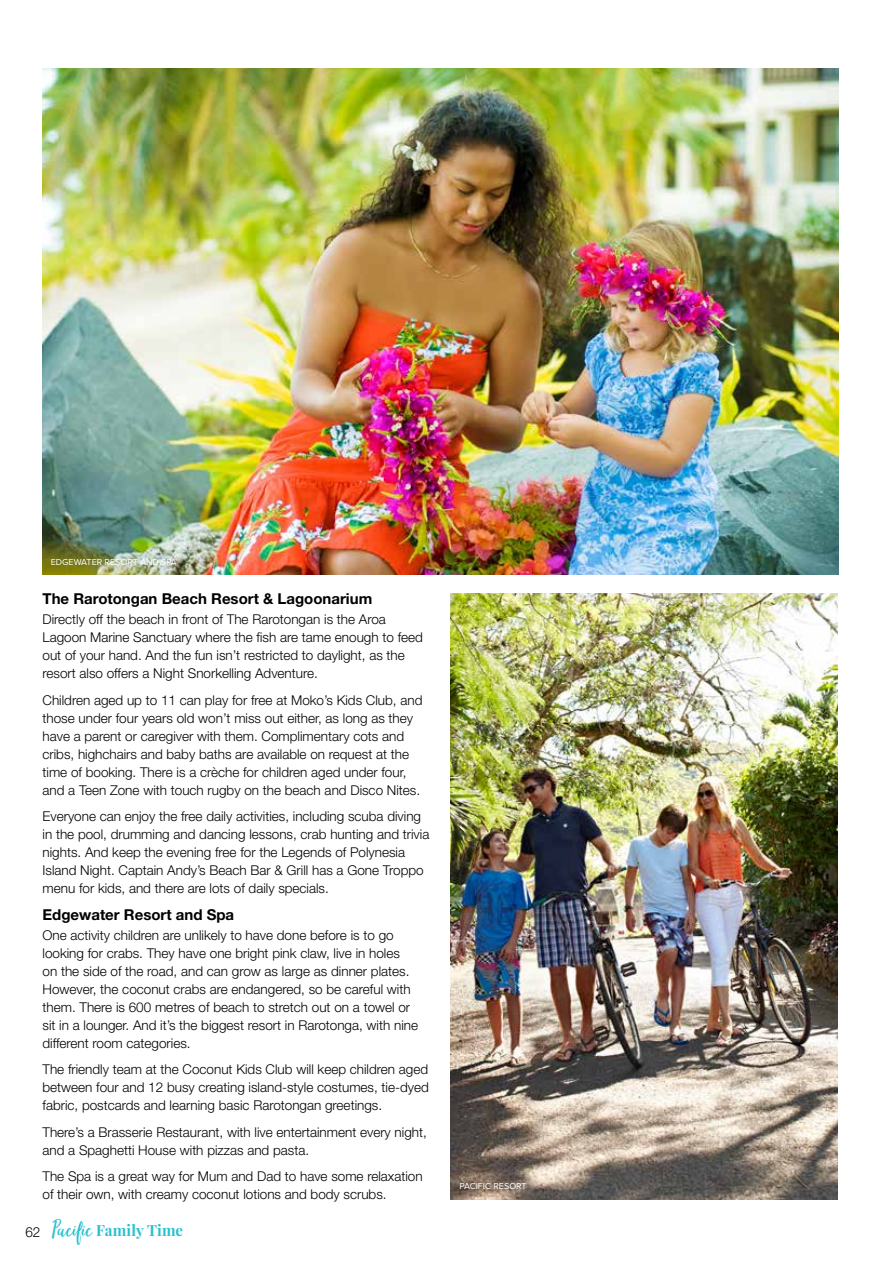
<style>
.page{position:relative;width:893px;height:1263px;background:#fff}
.page>*{position:absolute;margin:0;border:0;box-sizing:border-box;transform-origin:0 0}
.t1{font:700 15.45px "Playfair Display";letter-spacing:.01em;color:#28c0d0}
.t2{font:700 15px "Helvetica Neue LT Std";color:#000}
.t3{font:300 13.5px/18px "Helvetica Neue LT Std";color:#000}
.t4{font:9px "Proxima Nova";color:#fff}
.s1{font-family:"Hello Beautiful";font-weight:400;font-size:27.75px}
</style>
<div class="page">
<img style="left:451px;top:593px;width:387px;height:606px">
<img style="left:43px;top:68px;width:795px;height:507px">
<p class="t4" style="left:51px;top:557px;width:128px">EDGEWATER RESORT AND SPA</p>
<p class="t2" style="left:43px;top:589px;width:331px">The Rarotongan Beach Resort &amp; Lagoonarium</p>
<p class="t3" style="left:43px;top:610px;width:382px">Directly off the beach in front of The Rarotongan is the Aroa Lagoon Marine Sanctuary where the fish are tame enough to feed out of your hand. And the fun isn’t restricted to daylight, as the resort also offers a Night Snorkelling Adventure.</p>
<p class="t3" style="left:43px;top:690px;width:381px">Children aged up to 11 can play for free at Moko’s Kids Club, and those under four years old won’t miss out either, as long as they have a parent or caregiver with them. Complimentary cots and cribs, highchairs and baby baths are available on request at the time of booking. There is a crèche for children aged under four, and a Teen Zone with touch rugby on the beach and Disco Nites.</p>
<p class="t3" style="left:43px;top:807px;width:388px">Everyone can enjoy the free daily activities, including scuba diving in the pool, drumming and dancing lessons, crab hunting and trivia nights. And keep the evening free for the Legends of Polynesia Island Night. Captain Andy’s Beach Bar &amp; Grill has a Gone Troppo menu for kids, and there are lots of daily specials.</p>
<p class="t2" style="left:43px;top:905px;width:193px">Edgewater Resort and Spa</p>
<p class="t3" style="left:43px;top:926px;width:377px">One activity children are unlikely to have done before is to go looking for crabs. They have one bright pink claw, live in holes<br>on the side of the road, and can grow as large as dinner plates.<br>However, the coconut crabs are endangered, so be careful with them. There is 600 metres of beach to stretch out on a towel or sit in a lounger. And it’s the biggest resort in Rarotonga, with nine different room categories.</p>
<p class="t3" style="left:43px;top:1060px;width:388px;text-align:justify">The friendly team at the Coconut Kids Club will keep children aged between four and 12 busy creating island-style costumes, tie-dyed fabric, postcards and learning basic Rarotongan greetings.</p>
<p class="t3" style="left:43px;top:1123px;width:386px">There’s a Brasserie Restaurant, with live entertainment every night, and a Spaghetti House with pizzas and pasta.</p>
<p class="t3" style="left:43px;top:1167px;width:382px">The Spa is a great way for Mum and Dad to have some relaxation of their own, with creamy coconut lotions and body scrubs.</p>
<p class="t4" style="left:460px;top:1181px;width:69px">PACIFIC RESORT</p>
<p class="t1" style="left:26px;top:1220px;width:159px"><sub>62</sub> <span class="s1">Pacific</span> Family Time</p>
</div>
